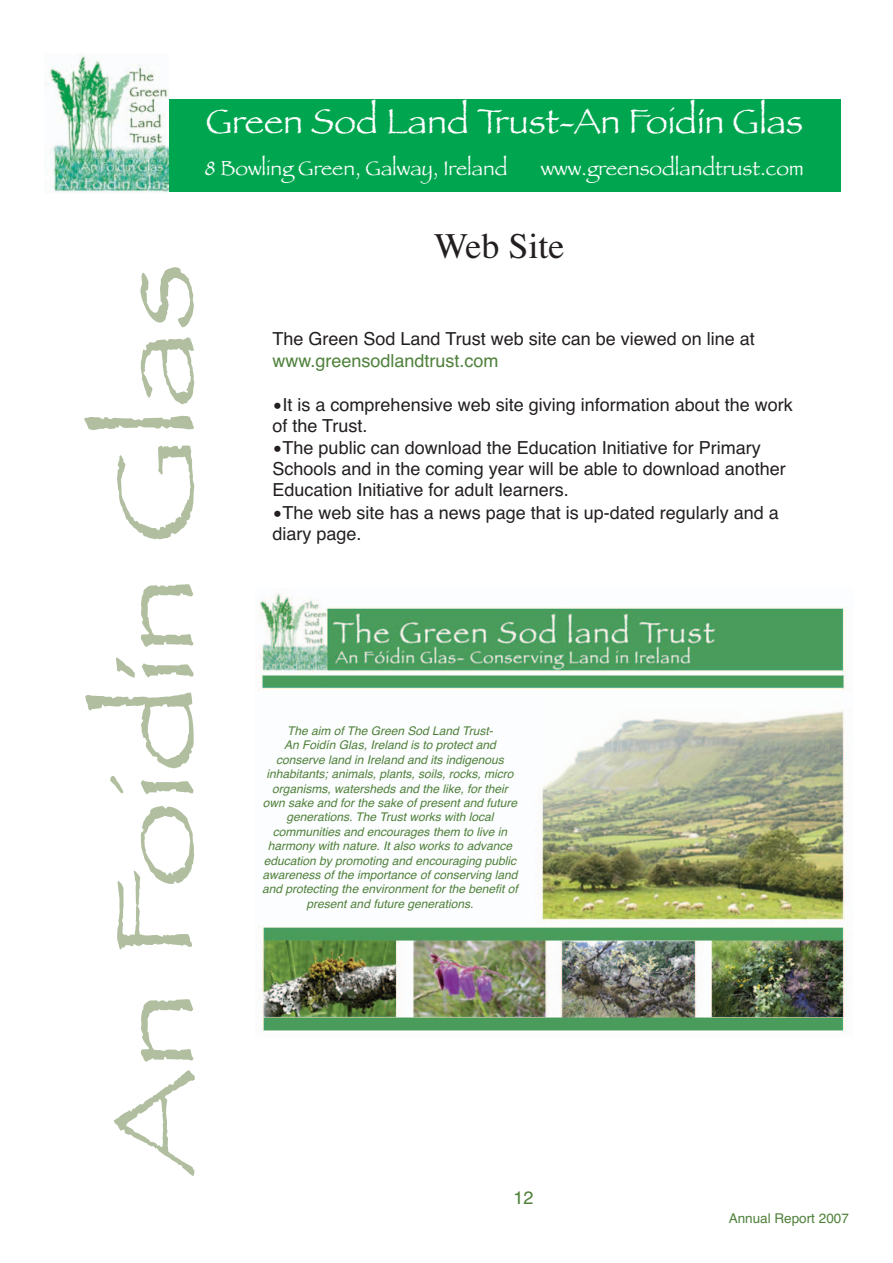
<style>
.page{position:relative;width:893px;height:1263px;background:#fff}
.page>*{position:absolute;margin:0;border:0;box-sizing:border-box;transform-origin:0 0}
.t1{font:114.6px "Papyrus";color:#b1bfa0;scale:1.25 1}
.t2{font:36px "Papyrus";color:#fff}
.t3{font:36px "Times";color:#231f20}
.t4{font:21px "Papyrus";color:#fff}
.t5{font:18px/21px "Helvetica";color:#231f20}
.t6{font:18px "Helvetica";color:#4f813b}
.t7{font:13.5px "Helvetica";color:#4f813b}
.t8{font:italic 12px/14.4px "Helvetica";color:#4f813b;text-align:center}
.s1{font-family:"Lucida Grande"}
</style>
<div class="page">
<div style="left:57px;top:99px;width:783px;height:92px;background:#00a64f"></div>
<img style="left:45px;top:54px;width:124px;height:139px">
<img style="left:259px;top:593px;width:588px;height:439px">
<h2 class="t2" style="left:206px;top:99px;width:599px">Green Sod Land Trust-An Foidín Glas</h2>
<h3 class="t4" style="left:205px;top:156px;width:304px">8 Bowling Green, Galway, Ireland</h3>
<h3 class="t4" style="left:541px;top:156px;width:264px">www.greensodlandtrust.com</h3>
<h1 class="t1" style="left:85px;top:1175px;width:732px;rotate:-90deg">An Foidín Glas</h1>
<h2 class="t3" style="left:434px;top:224px;width:132px">Web Site</h2>
<h3 class="t5" style="left:273px;top:328px;width:484px">The Green Sod Land Trust web site can be viewed on line at</h3>
<h3 class="t6" style="left:273px;top:350px;width:228px">www.greensodlandtrust.com</h3>
<h3 class="t5" style="left:273px;top:394px;width:522px"><span class="s1">•</span>It is a comprehensive web site giving information about the work of the Trust.</h3>
<h3 class="t5" style="left:272px;top:437px;width:515px"><span class="s1">•</span>The public can download the Education Initiative for Primary<br>Schools and in the coming year will be able to download another<br>Education Initiative for adult learners.</h3>
<h3 class="t5" style="left:272px;top:502px;width:508px"><span class="s1">•</span>The web site has a news page that is up-dated regularly and a diary page.</h3>
<p class="t8" style="left:262px;top:723px;width:257px">The aim of The Green Sod Land Trust-<br>An Foidín Glas, Ireland is to protect and conserve land in Ireland and its indigenous inhabitants; animals, plants, soils, rocks, micro organisms, watersheds and the like, for their own sake and for the sake of present and future generations. The Trust works with local communities and encourages them to live in harmony with nature. It also works to advance education by promoting and encouraging public awareness of the importance of conserving land and protecting the environment for the benefit of present and future generations.</p>
<h3 class="t6" style="left:513px;top:1187px;width:22px">12</h3>
<p class="t7" style="left:729px;top:1211px;width:122px">Annual Report 2007</p>
</div>
